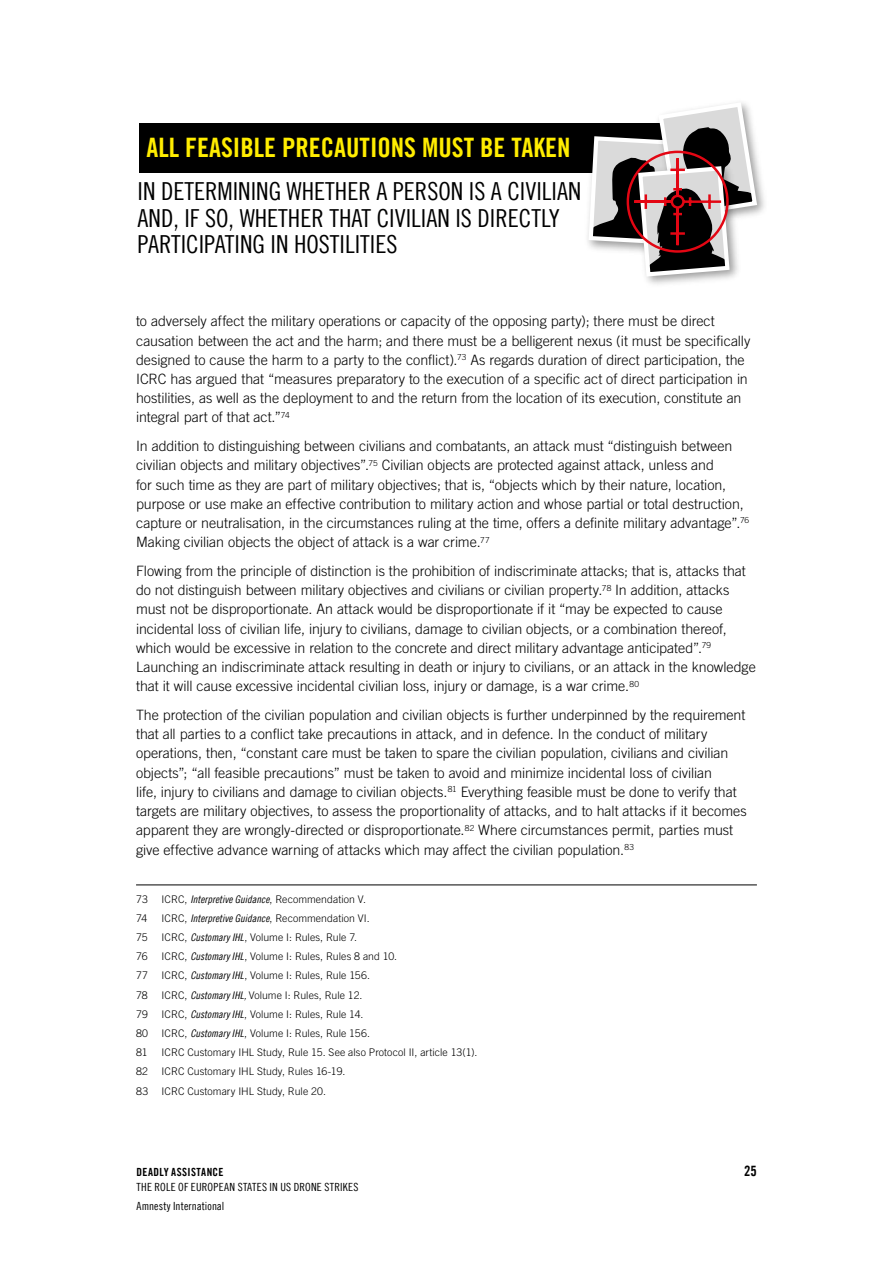
<style>
.page{position:relative;width:893px;height:1263px;background:#fff}
.page>*{position:absolute;margin:0;border:0;box-sizing:border-box;transform-origin:0 0}
.t1{font:26.85px "Amnesty Trade Gothic Bd Cn 20";color:#ffed00}
.t2{font:24.9px/26.2px "Amnesty Trade Gothic Cn 18";color:#000}
.t3{font:300 14.25px/19.2px "Amnesty Trade Gothic";letter-spacing:-.005em;color:#000}
.t4{font:14.25px "Amnesty Trade Gothic Bd Cn 20";color:#000}
.t5{font:11.25px/19.2px "Amnesty Trade Gothic Cn 18";letter-spacing:.015em;color:#000}
.t6{font:11.25px "Amnesty Trade Gothic Bd Cn 20";letter-spacing:.03em;color:#000}
.t7{font:300 10.5px "Amnesty Trade Gothic";letter-spacing:.005em;color:#000}
.s1{font-family:"Amnesty Trade Gothic Cn 18 Obl";font-weight:400}
</style>
<div class="page">
<hr style="left:136px;top:884px;width:621px;height:1px;background:#000">
<div style="left:139px;top:124px;width:566px;height:49px;background:#000"></div>
<img style="left:759px;top:170px;width:6px;height:43px">
<svg style="left:586px;top:102px;width:173px;height:177px"></svg>
<div style="left:627px;top:151px;width:102px;height:102px;border:2px solid #e30613;border-radius:50%"></div>
<h1 class="t1" style="left:147px;top:131px;width:425px">ALL FEASIBLE PRECAUTIONS MUST BE TAKEN</h1>
<h2 class="t2" style="left:138px;top:178px;width:445px">IN DETERMINING WHETHER A PERSON IS A CIVILIAN<br>AND, IF SO, WHETHER THAT CIVILIAN IS DIRECTLY<br>PARTICIPATING IN HOSTILITIES</h2>
<p class="t3" style="left:136px;top:312px;width:616px">to adversely affect the military operations or capacity of the opposing party); there must be direct causation between the act and the harm; and there must be a belligerent nexus (it must be specifically designed to cause the harm to a party to the conflict).<sup>73</sup> As regards duration of direct participation, the ICRC has argued that “measures preparatory to the execution of a specific act of direct participation in hostilities, as well as the deployment to and the return from the location of its execution, constitute an integral part of that act.”<sup>74</sup></p>
<p class="t3" style="left:136px;top:436px;width:615px">In addition to distinguishing between civilians and combatants, an attack must “distinguish between civilian objects and military objectives”.<sup>75</sup> Civilian objects are protected against attack, unless and<br>for such time as they are part of military objectives; that is, “objects which by their nature, location, purpose or use make an effective contribution to military action and whose partial or total destruction, capture or neutralisation, in the circumstances ruling at the time, offers a definite military advantage”.<sup>76<br></sup>Making civilian objects the object of attack is a war crime.<sup>77</sup></p>
<p class="t3" style="left:136px;top:561px;width:621px">Flowing from the principle of distinction is the prohibition of indiscriminate attacks; that is, attacks that do not distinguish between military objectives and civilians or civilian property.<sup>78</sup> In addition, attacks must not be disproportionate. An attack would be disproportionate if it “may be expected to cause incidental loss of civilian life, injury to civilians, damage to civilian objects, or a combination thereof, which would be excessive in relation to the concrete and direct military advantage anticipated”.<sup>79<br></sup>Launching an indiscriminate attack resulting in death or injury to civilians, or an attack in the knowledge that it will cause excessive incidental civilian loss, injury or damage, is a war crime.<sup>80</sup></p>
<p class="t3" style="left:136px;top:705px;width:612px">The protection of the civilian population and civilian objects is further underpinned by the requirement that all parties to a conflict take precautions in attack, and in defence. In the conduct of military operations, then, “constant care must be taken to spare the civilian population, civilians and civilian objects”; “all feasible precautions” must be taken to avoid and minimize incidental loss of civilian<br>life, injury to civilians and damage to civilian objects.<sup>81</sup> Everything feasible must be done to verify that targets are military objectives, to assess the proportionality of attacks, and to halt attacks if it becomes apparent they are wrongly-directed or disproportionate.<sup>82</sup> Where circumstances permit, parties must give effective advance warning of attacks which may affect the civilian population.<sup>83</sup></p>
<p class="t7" style="left:136px;top:892px;width:13px">73</p>
<p class="t7" style="left:162px;top:892px;width:206px">ICRC, <span class="s1">Interpretive Guidance</span>, Recommendation V.</p>
<p class="t7" style="left:136px;top:912px;width:13px">74</p>
<p class="t7" style="left:162px;top:912px;width:210px">ICRC, <span class="s1">Interpretive Guidance</span>, Recommendation VI.</p>
<p class="t7" style="left:136px;top:931px;width:13px">75</p>
<p class="t7" style="left:162px;top:931px;width:197px">ICRC, <span class="s1">Customary IHL</span>, Volume I: Rules, Rule 7.</p>
<p class="t7" style="left:136px;top:950px;width:13px">76</p>
<p class="t7" style="left:162px;top:950px;width:237px">ICRC, <span class="s1">Customary IHL</span>, Volume I: Rules, Rules 8 and 10.</p>
<p class="t7" style="left:136px;top:969px;width:13px">77</p>
<p class="t7" style="left:162px;top:969px;width:210px">ICRC, <span class="s1">Customary IHL</span>, Volume I: Rules, Rule 156.</p>
<p class="t7" style="left:136px;top:988px;width:13px">78</p>
<p class="t7" style="left:162px;top:988px;width:202px">ICRC, <span class="s1">Customary IHL,</span> Volume I: Rules, Rule 12.</p>
<p class="t7" style="left:136px;top:1008px;width:13px">79</p>
<p class="t7" style="left:162px;top:1008px;width:203px">ICRC, <span class="s1">Customary IHL</span>, Volume I: Rules, Rule 14.</p>
<p class="t7" style="left:136px;top:1027px;width:14px">80</p>
<p class="t7" style="left:162px;top:1027px;width:210px">ICRC, <span class="s1">Customary IHL</span>, Volume I: Rules, Rule 156.</p>
<p class="t7" style="left:136px;top:1046px;width:13px">81</p>
<p class="t7" style="left:162px;top:1046px;width:317px">ICRC Customary IHL Study, Rule 15. See also Protocol II, article 13(1).</p>
<p class="t7" style="left:136px;top:1065px;width:13px">82</p>
<p class="t7" style="left:162px;top:1065px;width:185px">ICRC Customary IHL Study, Rules 16-19.</p>
<p class="t7" style="left:136px;top:1084px;width:14px">83</p>
<p class="t7" style="left:162px;top:1084px;width:166px">ICRC Customary IHL Study, Rule 20.</p>
<p class="t6" style="left:136px;top:1165px;width:88px">DEADLY ASSISTANCE</p>
<p class="t4" style="left:744px;top:1162px;width:14px">25</p>
<p class="t5" style="left:136px;top:1177px;width:223px">THE ROLE OF EUROPEAN STATES IN US DRONE STRIKES<br>Amnesty International</p>
</div>
